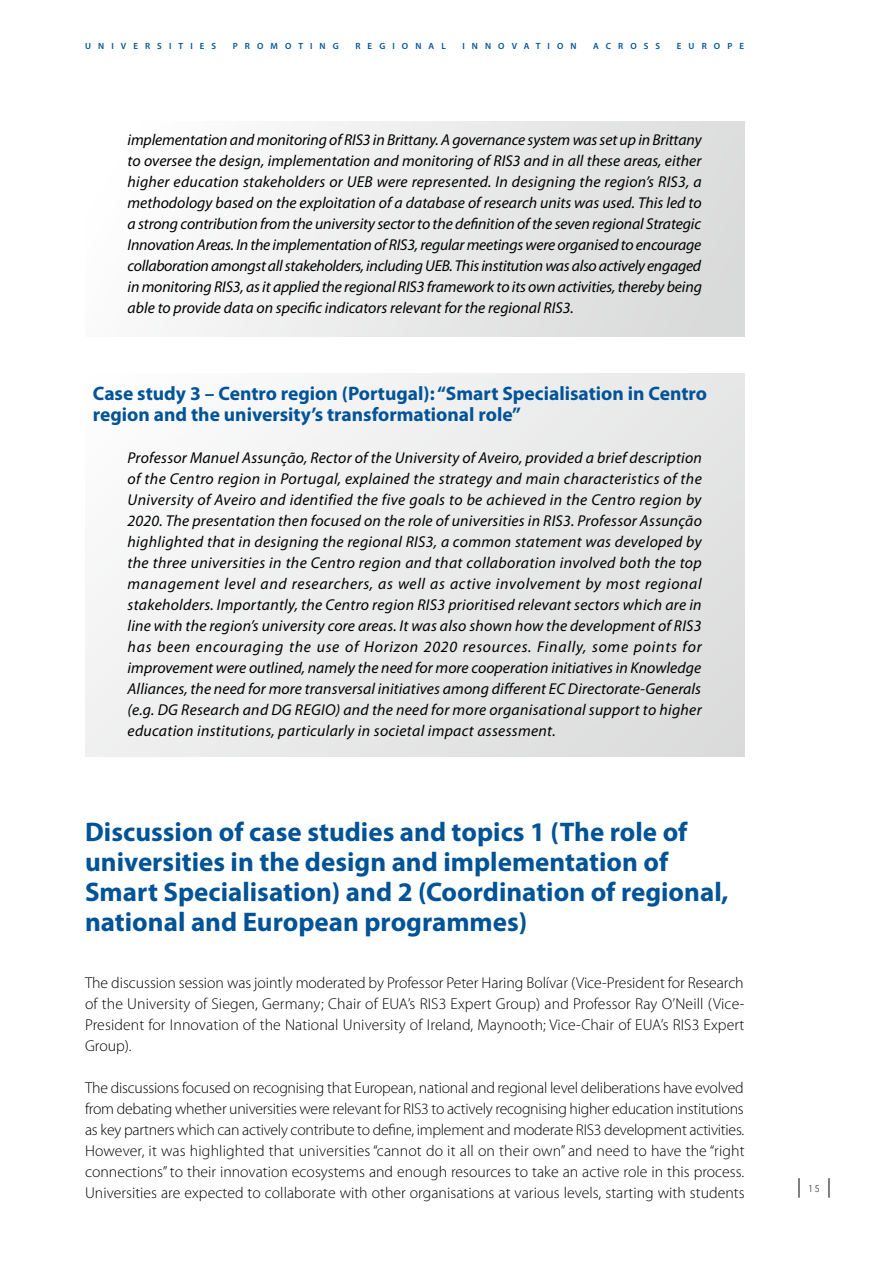
<style>
.page{position:relative;width:893px;height:1263px;background:#fff}
.page>*{position:absolute;margin:0;border:0;box-sizing:border-box;transform-origin:0 0}
.t1{font:700 27px/30px "Myriad Pro";color:#005397}
.t2{font:700 19.5px/21px "Myriad Pro";color:#005397}
.t3{font:italic 15.75px/21px "Myriad Pro";letter-spacing:.01em;color:#000;text-align:justify}
.t4{font:300 15.75px/21px "Myriad Pro";color:#000;text-align:justify}
.t5{font:300 10.5px "Myriad Pro";color:#000}
.t6{font:600 9px "Myriad Pro";letter-spacing:.79em;color:#005397}
</style>
<div class="page">
<svg style="left:799px;top:1178px;width:1px;height:20px"></svg>
<svg style="left:829px;top:1178px;width:1px;height:20px"></svg>
<div style="left:85px;top:373px;width:659px;height:384px;background:linear-gradient(to right,#f7f7f7,#dfe0e0)"></div>
<div style="left:85px;top:121px;width:659px;height:216px;background:linear-gradient(to right,#fdfdfd,#d9dada)"></div>
<p class="t6" style="left:85px;top:41px;width:133px">UNIVERSITIES</p>
<p class="t6" style="left:233px;top:41px;width:107px">PROMOTING</p>
<p class="t6" style="left:355px;top:41px;width:92px">REGIONAL</p>
<p class="t6" style="left:462px;top:41px;width:116px">INNOVATION</p>
<p class="t6" style="left:593px;top:41px;width:69px">ACROSS</p>
<p class="t6" style="left:677px;top:41px;width:69px">EUROPE</p>
<p class="t3" style="left:128px;top:129px;width:576px">implementation and monitoring of RIS3 in Brittany. A governance system was set up in Brittany to oversee the design, implementation and monitoring of RIS3 and in all these areas, either higher education stakeholders or UEB were represented. In designing the region’s RIS3, a methodology based on the exploitation of a database of research units was used. This led to a strong contribution from the university sector to the definition of the seven regional Strategic Innovation Areas. In the implementation of RIS3, regular meetings were organised to encourage collaboration amongst all stakeholders, including UEB. This institution was also actively engaged in monitoring RIS3, as it applied the regional RIS3 framework to its own activities, thereby being able to provide data on specific indicators relevant for the regional RIS3.</p>
<p class="t2" style="left:93px;top:383px;width:616px">Case study 3 – Centro region (Portugal): “Smart Specialisation in Centro region and the university’s transformational role”</p>
<p class="t3" style="left:128px;top:447px;width:576px">Professor Manuel Assunção, Rector of the University of Aveiro, provided a brief description of the Centro region in Portugal, explained the strategy and main characteristics of the University of Aveiro and identified the five goals to be achieved in the Centro region by 2020. The presentation then focused on the role of universities in RIS3. Professor Assunção highlighted that in designing the regional RIS3, a common statement was developed by the three universities in the Centro region and that collaboration involved both the top management level and researchers, as well as active involvement by most regional stakeholders. Importantly, the Centro region RIS3 prioritised relevant sectors which are in line with the region’s university core areas. It was also shown how the development of RIS3 has been encouraging the use of Horizon 2020 resources. Finally, some points for improvement were outlined, namely the need for more cooperation initiatives in Knowledge Alliances, the need for more transversal initiatives among different EC Directorate-Generals (e.g. DG Research and DG REGIO) and the need for more organisational support to higher education institutions, particularly in societal impact assessment.</p>
<h1 class="t1" style="left:85px;top:817px;width:645px">Discussion of case studies and topics 1 (The role of universities in the design and implementation of Smart Specialisation) and 2 (Coordination of regional, national and European programmes)</h1>
<p class="t4" style="left:85px;top:972px;width:661px">The discussion session was jointly moderated by Professor Peter Haring Bolívar (Vice-President for Research of the University of Siegen, Germany; Chair of EUA’s RIS3 Expert Group) and Professor Ray O’Neill (Vice-President for Innovation of the National University of Ireland, Maynooth; Vice-Chair of EUA’s RIS3 Expert Group).</p>
<p class="t4" style="left:85px;top:1077px;width:661px">The discussions focused on recognising that European, national and regional level deliberations have evolved from debating whether universities were relevant for RIS3 to actively recognising higher education institutions as key partners which can actively contribute to define, implement and moderate RIS3 development activities.<br>However, it was highlighted that universities “cannot do it all on their own” and need to have the “right connections” to their innovation ecosystems and enough resources to take an active role in this process.<br>Universities are expected to collaborate with other organisations at various levels, starting with students</p>
<p class="t5" style="left:808px;top:1182px;width:13px">15</p>
</div>
